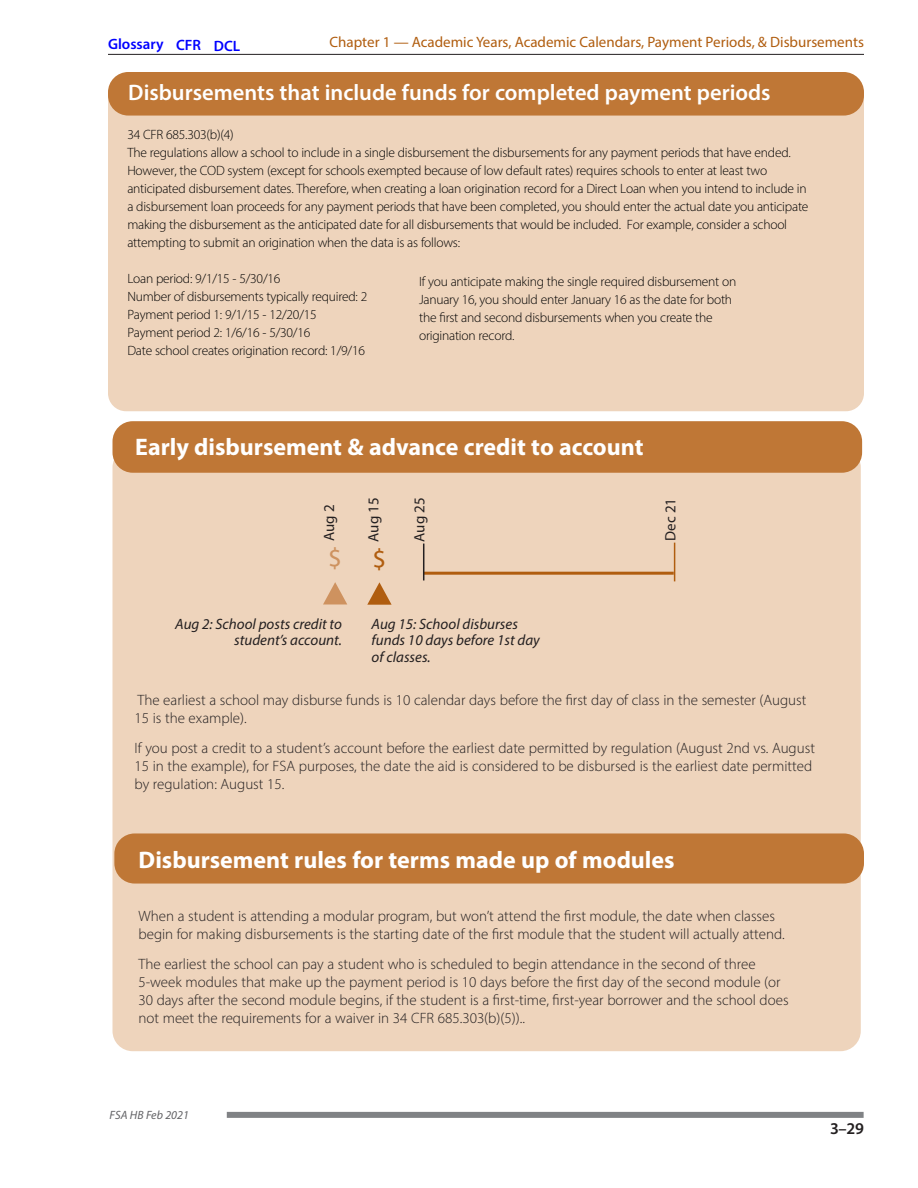
<style>
.page{position:relative;width:918px;height:1188px;background:#fff}
.page>*{position:absolute;margin:0;border:0;box-sizing:border-box;transform-origin:0 0}
.t1{font:27px "Myriad Pro";color:#ce925f}
.t2{font:27px "Myriad Pro";color:#b05d0f}
.Box-title{font:700 24px "Myriad Pro";color:#fff}
.Box-title-2{font:600 22.5px "Myriad Pro";color:#fff}
.t3{font:600 16.5px "Myriad Pro";color:#231f20}
.Box-_text{font:300 15px/18px "Myriad Pro";color:#231f20}
.t4{font:italic 15px/16.5px "Myriad Pro";color:#231f20}
.t5{font:15px "Myriad Pro";color:#b05d0f}
.t6{font:15px "Myriad Pro";color:#231f20}
.t7{font:600 15px "Myriad Pro";color:#00f}
.Sidebar-_text{font:300 13.5px/18px "Myriad Pro";letter-spacing:-.015em;color:#000}
.t8{font:italic 12px "Myriad Pro";color:#636366}
</style>
<div class="page">
<hr style="left:108px;top:54px;width:756px;height:1px;background:#231f20">
<div style="left:227px;top:1112px;width:637px;height:6px;background:#808285"></div>
<div style="left:108px;top:81px;width:756px;height:330px;background:#eed4bc;border-radius:18px"></div>
<div style="left:108px;top:72px;width:756px;height:44px;background:#bf7736;border-radius:20px"></div>
<div style="left:112px;top:447px;width:749px;height:604px;background:#eed4bc;border-radius:20px"></div>
<div style="left:112px;top:421px;width:750px;height:52px;background:#bf7736;border-radius:20px"></div>
<hr style="left:424px;top:572px;width:250px;height:3px;background:#b05d0f">
<hr style="left:674px;top:543px;width:1px;height:38px;background:#b05d0f">
<hr style="left:423px;top:544px;width:1px;height:36px;background:#231f20">
<svg style="left:367px;top:582px;width:25px;height:23px"></svg>
<svg style="left:323px;top:582px;width:24px;height:22px"></svg>
<div style="left:114px;top:833px;width:750px;height:51px;background:#bf7736;border-radius:20px"></div>
<p class="t5" style="left:330px;top:33px;width:536px">Chapter 1 — Academic Years, Academic Calendars, Payment Periods, &amp; Disbursements</p>
<p class="t7" style="left:108px;top:35px;width:134px">Glossary CFR DCL</p>
<p class="Box-title-2" style="left:128px;top:78px;width:644px">Disbursements that include funds for completed payment periods</p>
<p class="Sidebar-_text" style="left:127px;top:125px;width:108px">34 CFR 685.303(b)(4)</p>
<p class="Sidebar-_text" style="left:127px;top:143px;width:683px">The regulations allow a school to include in a single disbursement the disbursements for any payment periods that have ended.<br>However, the COD system (except for schools exempted because of low default rates) requires schools to enter at least two anticipated disbursement dates. Therefore, when creating a loan origination record for a Direct Loan when you intend to include in a disbursement loan proceeds for any payment periods that have been completed, you should enter the actual date you anticipate making the disbursement as the anticipated date for all disbursements that would be included. For example, consider a school attempting to submit an origination when the data is as follows:</p>
<p class="Sidebar-_text" style="left:127px;top:269px;width:155px">Loan period: 9/1/15 - 5/30/16</p>
<p class="Sidebar-_text" style="left:127px;top:287px;width:241px">Number of disbursements typically required: 2</p>
<p class="Sidebar-_text" style="left:127px;top:305px;width:191px">Payment period 1: 9/1/15 - 12/20/15</p>
<p class="Sidebar-_text" style="left:127px;top:323px;width:185px">Payment period 2: 1/6/16 - 5/30/16</p>
<p class="Sidebar-_text" style="left:127px;top:341px;width:239px">Date school creates origination record: 1/9/16</p>
<p class="Sidebar-_text" style="left:419px;top:273px;width:319px">If you anticipate making the single required disbursement on January 16, you should enter January 16 as the date for both the first and second disbursements when you create the origination record.</p>
<p class="Box-title" style="left:135px;top:432px;width:510px">Early disbursement &amp; advance credit to account</p>
<p class="t6" style="left:320px;top:541px;width:38px;rotate:-90deg">Aug 2</p>
<p class="t6" style="left:364px;top:542px;width:46px;rotate:-90deg">Aug 15</p>
<p class="t6" style="left:410px;top:542px;width:46px;rotate:-90deg">Aug 25</p>
<p class="t1" style="left:328px;top:542px;width:15px">$</p>
<p class="t2" style="left:373px;top:543px;width:15px">$</p>
<p class="t4" style="left:175px;top:615px;width:168px;text-align:right">Aug 2: School posts credit to student’s account.</p>
<p class="t4" style="left:372px;top:615px;width:170px">Aug 15: School disburses funds 10 days before 1st day of classes.</p>
<p class="t6" style="left:661px;top:541px;width:44px;rotate:-90deg">Dec 21</p>
<p class="Box-_text" style="left:135px;top:691px;width:673px">The earliest a school may disburse funds is 10 calendar days before the first day of class in the semester (August<br>15 is the example).</p>
<p class="Box-_text" style="left:135px;top:739px;width:682px">If you post a credit to a student’s account before the earliest date permitted by regulation (August 2nd vs. August<br>15 in the example), for FSA purposes, the date the aid is considered to be disbursed is the earliest date permitted by regulation: August 15.</p>
<p class="Box-title" style="left:139px;top:844px;width:538px">Disbursement rules for terms made up of modules</p>
<p class="Box-_text" style="left:138px;top:907px;width:648px">When a student is attending a modular program, but won’t attend the first module, the date when classes begin for making disbursements is the starting date of the first module that the student will actually attend.</p>
<p class="Box-_text" style="left:138px;top:955px;width:652px">The earliest the school can pay a student who is scheduled to begin attendance in the second of three 5-week modules that make up the payment period is 10 days before the first day of the second module (or 30 days after the second module begins, if the student is a first-time, first-year borrower and the school does not meet the requirements for a waiver in 34 CFR 685.303(b)(5))..</p>
<p class="t8" style="left:110px;top:1108px;width:81px">FSA HB Feb 2021</p>
<p class="t3" style="left:830px;top:1118px;width:35px">3–29</p>
</div>
